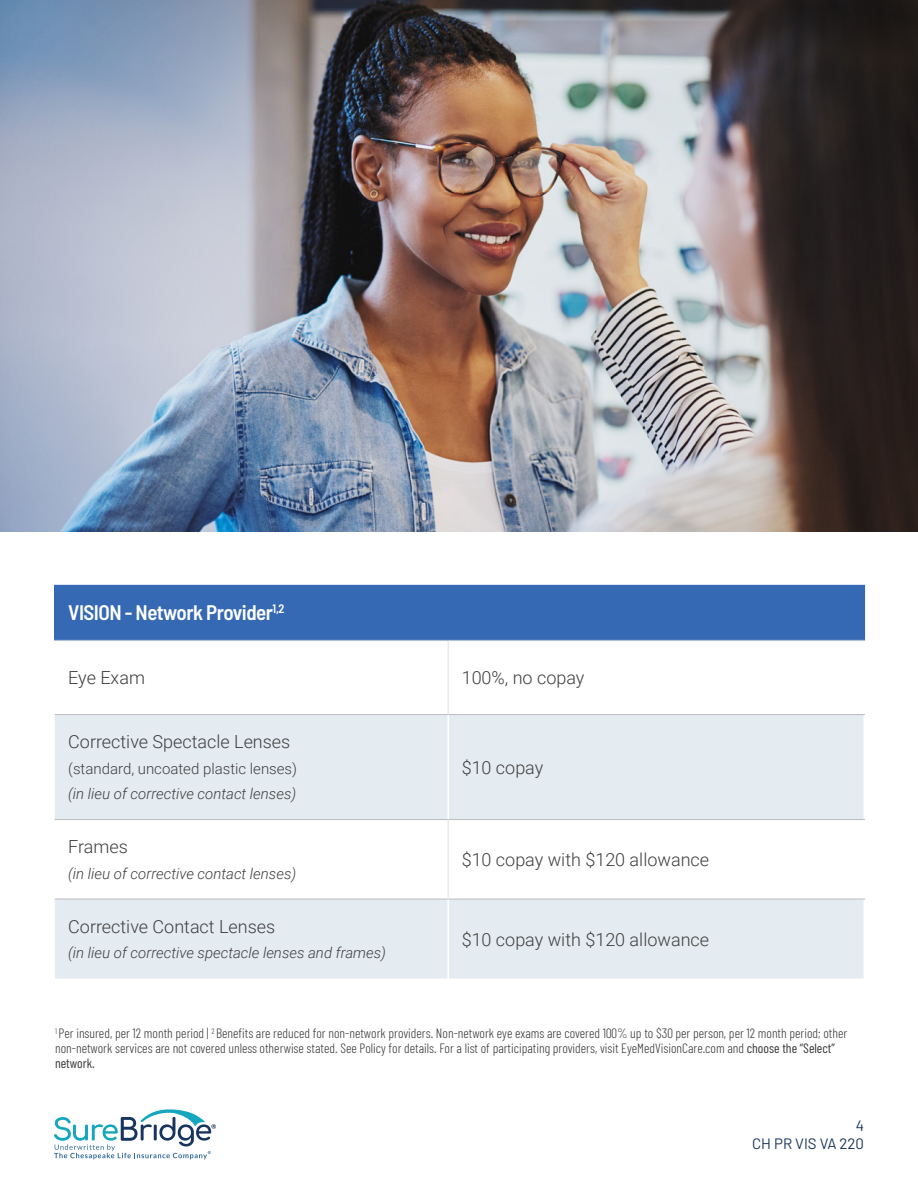
<style>
.page{position:relative;width:918px;height:1188px;background:#fff}
.page>*{position:absolute;margin:0;border:0;box-sizing:border-box;transform-origin:0 0}
.t1{font:600 semi-condensed 21px "Barlow";letter-spacing:-.025em;color:#fff}
.t2{font:300 18px "Roboto";color:#3e3e3f}
.t3{font:italic 300 15px "Roboto";color:#3e3e3f}
.t4{font:300 15px "Roboto";color:#3e3e3f}
.t5{font:15px/18px "Barlow";color:#17355d;text-align:right}
.SB_Disclaimers{font:300 13.5px/15px "Barlow Condensed";color:#38393b}
.s1{font-weight:400}
</style>
<div class="page">
<svg style="left:54px;top:1109px;width:162px;height:50px"></svg>
<div style="left:55px;top:586px;width:393px;height:54px;background:#3569b4"></div>
<div style="left:448px;top:586px;width:416px;height:54px;background:#3569b4"></div>
<svg style="left:55px;top:715px;width:809px;height:264px;fill:#e5ecf1"></svg>
<hr style="left:447px;top:715px;width:2px;height:104px;background:#fff">
<hr style="left:447px;top:899px;width:2px;height:80px;background:#fff">
<hr style="left:55px;top:714px;width:393px;height:1px;background:#bbbcbf">
<hr style="left:448px;top:714px;width:417px;height:1px;background:#bbbcbf">
<hr style="left:55px;top:819px;width:393px;height:1px;background:#bbbcbf">
<hr style="left:448px;top:819px;width:417px;height:1px;background:#bbbcbf">
<hr style="left:55px;top:899px;width:393px;height:1px;background:#bbbcbf">
<hr style="left:448px;top:899px;width:417px;height:1px;background:#bbbcbf">
<hr style="left:447px;top:641px;width:2px;height:73px;background:#e5ecf1">
<hr style="left:447px;top:820px;width:2px;height:79px;background:#e5ecf1">
<hr style="left:54px;top:585px;width:394px;height:1px;background:#3569b4">
<hr style="left:54px;top:586px;width:2px;height:54px;background:#3569b4">
<hr style="left:448px;top:585px;width:417px;height:1px;background:#3569b4">
<hr style="left:864px;top:586px;width:1px;height:54px;background:#3569b4">
<hr style="left:54px;top:640px;width:394px;height:1px;background:#9ab4da">
<hr style="left:448px;top:640px;width:417px;height:1px;background:#9ab4da">
<img style="left:0;top:0;width:918px;height:532px">
<p class="t1" style="left:68px;top:599px;width:218px">VISION - Network Provider<sup>1,2</sup></p>
<p class="t2" style="left:68px;top:665px;width:78px">Eye Exam</p>
<p class="t2" style="left:462px;top:665px;width:124px">100%, no copay</p>
<p class="t2" style="left:68px;top:729px;width:224px">Corrective Spectacle Lenses</p>
<p class="t4" style="left:68px;top:758px;width:230px">(standard, uncoated plastic lenses)</p>
<p class="t3" style="left:68px;top:783px;width:230px">(in lieu of corrective contact lenses)</p>
<p class="t2" style="left:68px;top:834px;width:61px">Frames</p>
<p class="t3" style="left:68px;top:863px;width:230px">(in lieu of corrective contact lenses)</p>
<p class="t2" style="left:68px;top:914px;width:209px">Corrective Contact Lenses</p>
<p class="t3" style="left:68px;top:942px;width:319px">(in lieu of corrective spectacle lenses and frames)</p>
<p class="t2" style="left:462px;top:755px;width:83px">$10 copay</p>
<p class="t2" style="left:462px;top:847px;width:249px">$10 copay with $120 allowance</p>
<p class="t2" style="left:462px;top:927px;width:249px">$10 copay with $120 allowance</p>
<p class="SB_Disclaimers" style="left:55px;top:1025px;width:794px"><sup>1</sup> Per insured, per 12 month period | <sup>2</sup> Benefits are reduced for non-network providers. Non-network eye exams are covered 100% up to $30 per person, per 12 month period; other non-network services are not covered unless otherwise stated. See Policy for details. For a list of participating providers, visit EyeMedVisionCare.com and <span class="s1">choose the “Select” network.</span></p>
<p class="t5" style="left:752px;top:1116px;width:113px">4<br>CH PR VIS VA 220</p>
</div>
